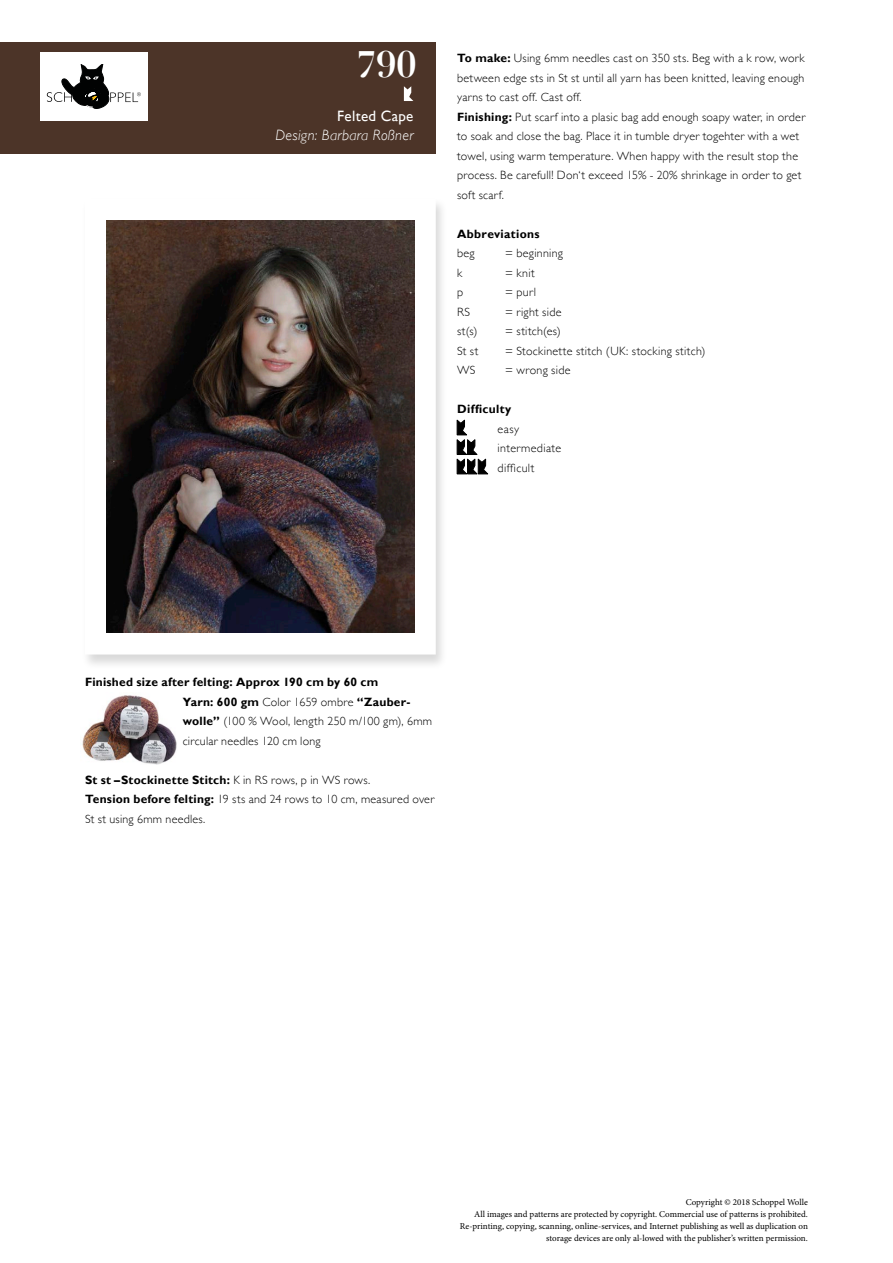
<style>
.page{position:relative;width:893px;height:1263px;background:#fff}
.page>*{position:absolute;margin:0;border:0;box-sizing:border-box;transform-origin:0 0}
.Header_Zahl{font:700 36px "Didot";color:#fff}
.t1{font:italic 300 15px "Gill Sans";letter-spacing:.015em;color:#fff}
.t2{font:15px "Gill Sans";letter-spacing:.02em;color:#fff}
.Fließtext_Anleitunge{font:300 12px/19.5px "Gill Sans";letter-spacing:.02em;color:#000}
.Fließtext_Anleitunge-2{font:700 12px "Gill Sans";letter-spacing:.02em;color:#000}
.t3{font:9px/12px "Minion Pro";letter-spacing:-.005em;color:#000;text-align:right}
.s1{font-weight:700}
.s2{font-weight:300}
</style>
<div class="page">
<div style="left:0;top:43px;width:436px;height:111px;background:#4c3428"></div>
<div style="left:40px;top:52px;width:107px;height:69px;background:#fff"></div>
<svg style="left:47px;top:64px;width:94px;height:45px"></svg>
<img style="left:82px;top:695px;width:95px;height:69px">
<svg style="left:404px;top:86px;width:9px;height:15px"></svg>
<svg style="left:457px;top:420px;width:31px;height:54px"></svg>
<div style="left:81px;top:198px;width:367px;height:472px;background:#000;opacity:.15"></div>
<img style="left:106px;top:220px;width:308px;height:413px">
<p class="Header_Zahl" style="left:357px;top:42px;width:62px">790</p>
<p class="t2" style="left:337px;top:107px;width:78px">Felted Cape</p>
<p class="t1" style="left:275px;top:127px;width:139px">Design: Barbara Roßner</p>
<p class="Fließtext_Anleitunge" style="left:457px;top:48px;width:349px;text-align:justify"><span class="s1">To make:</span> Using 6mm needles cast on 350 sts. Beg with a k row, work between edge sts in St st until all yarn has been knitted, leaving enough yarns to cast off. Cast off.</p>
<p class="Fließtext_Anleitunge" style="left:457px;top:106px;width:350px"><span class="s1">Finishing:</span> Put scarf into a plasic bag add enough soapy water, in order to soak and close the bag. Place it in tumble dryer togehter with a wet towel, using warm temperature. When happy with the result stop the process. Be carefull! Don‘t exceed 15% - 20% shrinkage in order to get soft scarf.</p>
<p class="Fließtext_Anleitunge-2" style="left:457px;top:226px;width:84px">Abbreviations</p>
<p class="Fließtext_Anleitunge" style="left:457px;top:243px;width:19px">beg</p>
<p class="Fließtext_Anleitunge" style="left:505px;top:243px;width:59px">= beginning</p>
<p class="Fließtext_Anleitunge" style="left:457px;top:262px;width:7px">k</p>
<p class="Fließtext_Anleitunge" style="left:505px;top:262px;width:31px">= knit</p>
<p class="Fließtext_Anleitunge" style="left:457px;top:282px;width:8px">p</p>
<p class="Fließtext_Anleitunge" style="left:505px;top:282px;width:32px">= purl</p>
<p class="Fließtext_Anleitunge" style="left:457px;top:301px;width:15px">RS</p>
<p class="Fließtext_Anleitunge" style="left:505px;top:301px;width:58px">= right side</p>
<p class="Fließtext_Anleitunge" style="left:457px;top:321px;width:22px">st(s)</p>
<p class="Fließtext_Anleitunge" style="left:505px;top:321px;width:57px">= stitch(es)</p>
<p class="Fließtext_Anleitunge" style="left:457px;top:340px;width:23px">St st</p>
<p class="Fließtext_Anleitunge" style="left:505px;top:340px;width:202px">= Stockinette stitch (UK: stocking stitch)</p>
<p class="Fließtext_Anleitunge" style="left:457px;top:360px;width:20px">WS</p>
<p class="Fließtext_Anleitunge" style="left:505px;top:360px;width:67px">= wrong side</p>
<p class="Fließtext_Anleitunge-2" style="left:457px;top:402px;width:56px">Difficulty</p>
<p class="Fließtext_Anleitunge" style="left:498px;top:418px;width:23px">easy</p>
<p class="Fließtext_Anleitunge" style="left:498px;top:438px;width:65px">intermediate</p>
<p class="Fließtext_Anleitunge" style="left:498px;top:457px;width:38px">difficult</p>
<p class="Fließtext_Anleitunge-2" style="left:85px;top:675px;width:295px">Finished size after felting: Approx 190 cm by 60 cm</p>
<p class="Fließtext_Anleitunge" style="left:183px;top:691px;width:251px"><span class="s1">Yarn: 600 gm</span> Color 1659 ombre <span class="s1">“Zauber&shy;wolle”</span> (100 % Wool, length 250 m/100 gm), 6mm circular needles 120 cm long</p>
<p class="Fließtext_Anleitunge-2" style="left:85px;top:772px;width:287px">St st –Stockinette Stitch: <span class="s2">K in RS rows, p in WS rows.</span></p>
<p class="Fließtext_Anleitunge" style="left:85px;top:789px;width:351px"><span class="s1">Tension before felting:</span> 19 sts and 24 rows to 10 cm, measured over<br>St st using 6mm needles.</p>
<p class="t3" style="left:686px;top:1196px;width:124px">Copyright © 2018 Schoppel Wolle</p>
<p class="t3" style="left:460px;top:1208px;width:349px">All images and patterns are protected by copyright. Commercial use of patterns is prohibited.<br>Re-printing, copying, scanning, online-services, and Internet publishing as well as duplication on storage devices are only al-lowed with the publisher’s written permission.</p>
</div>
